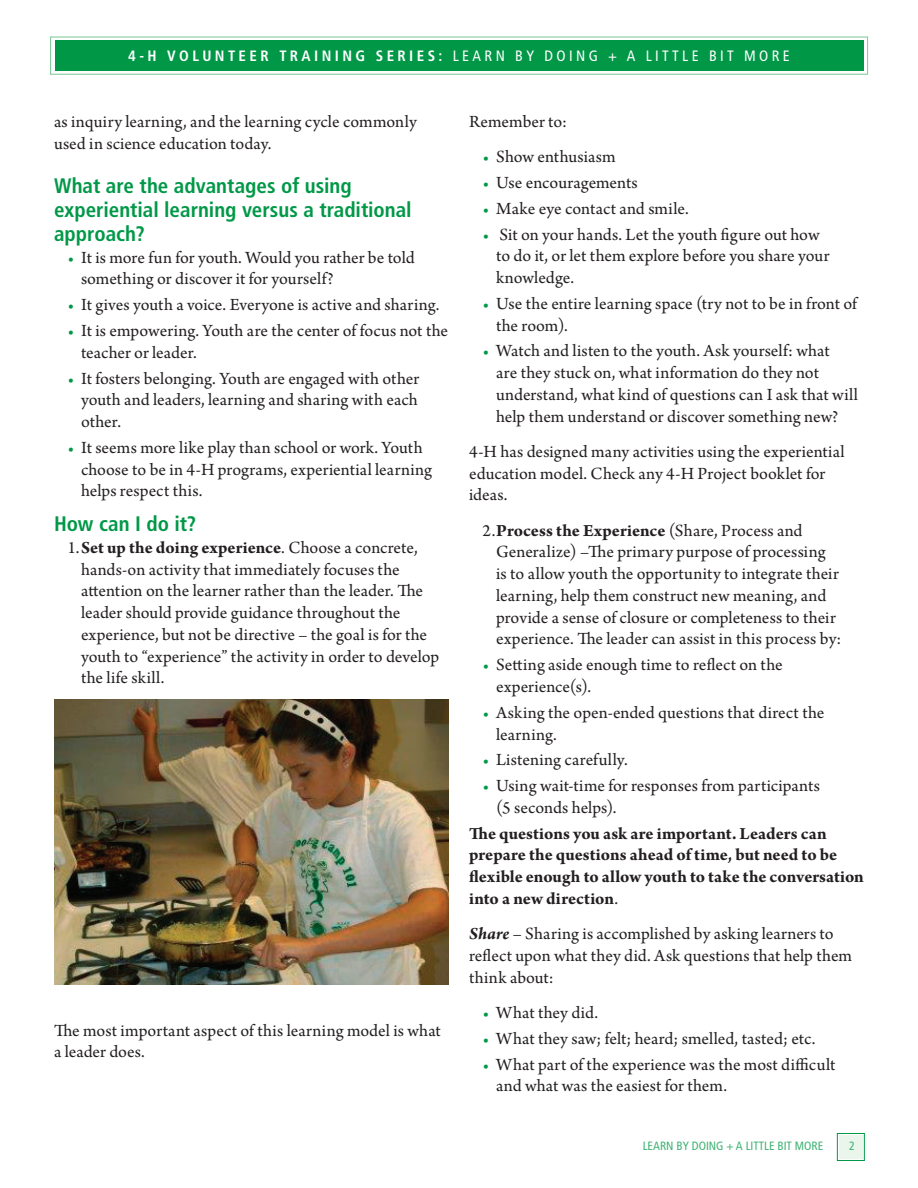
<style>
.page{position:relative;width:918px;height:1188px;background:#fff}
.page>*{position:absolute;margin:0;border:0;box-sizing:border-box;transform-origin:0 0}
._06_subhead{font:700 condensed 21px/24px "Frutiger LT Std";color:#009847}
._02_text{font:18px/21.8px "Arno Pro";color:#231f20}
._02_text-2{font:700 18px/21.8px "Arno Pro";color:#231f20}
.t1{font:700 condensed 15px "Frutiger";letter-spacing:.225em;color:#fff}
.running_head{font:condensed 12px "Frutiger";color:#3eb273}
.s1{font-weight:400}
.s2{color:#009847}
.s3{font-weight:700}
.s4{font-weight:700;font-style:italic}
</style>
<div class="page">
<div style="left:837px;top:1133px;width:28px;height:28px;border:1px solid #009847"></div>
<div style="left:839px;top:1135px;width:24px;height:24px;background:#eaf5ec"></div>
<div style="left:55px;top:40px;width:808px;height:31px;background:#009847"></div>
<div style="left:50px;top:36px;width:818px;height:39px;border:1px solid #87cd9f"></div>
<img style="left:54px;top:700px;width:395px;height:285px">
<p class="t1" style="left:128px;top:47px;width:663px">4-H VOLUNTEER TRAINING SERIES: <span class="s1">LEARN BY DOING + A LITTLE BIT MORE</span></p>
<p class="_02_text" style="left:54px;top:112px;width:364px">as inquiry learning, and the learning cycle commonly used in science education today.</p>
<p class="_06_subhead" style="left:54px;top:174px;width:359px">What are the advantages of using experiential learning versus a traditional approach?</p>
<p class="_02_text" style="left:81px;top:247px;width:335px;text-indent:-14px"><span class="s2">•</span> It is more fun for youth. Would you rather be told something or discover it for yourself?</p>
<p class="_02_text" style="left:68px;top:295px;width:373px"><span class="s2">•</span> It gives youth a voice. Everyone is active and sharing.</p>
<p class="_02_text" style="left:81px;top:321px;width:369px;text-indent:-14px"><span class="s2">•</span> It is empowering. Youth are the center of focus not the teacher or leader.</p>
<p class="_02_text" style="left:81px;top:368px;width:340px;text-align:justify;text-indent:-14px"><span class="s2">•</span> It fosters belonging. Youth are engaged with other youth and leaders, learning and sharing with each other.</p>
<p class="_02_text" style="left:81px;top:438px;width:353px;text-indent:-14px"><span class="s2">•</span> It seems more like play than school or work. Youth choose to be in 4-H programs, experiential learning helps respect this.</p>
<p class="_06_subhead" style="left:54px;top:512px;width:144px">How can I do it?</p>
<p class="_02_text" style="left:81px;top:538px;width:360px;text-indent:-14px">1.<span class="s3">Set up the doing experience</span>. Choose a concrete, hands-on activity that immediately focuses the attention on the learner rather than the leader. The leader should provide guidance throughout the experience, but not be directive – the goal is for the youth to “experience” the activity in order to develop the life skill.</p>
<p class="_02_text" style="left:54px;top:1020px;width:388px">The most important aspect of this learning model is what a leader does.</p>
<p class="_02_text" style="left:469px;top:112px;width:99px">Remember to:</p>
<p class="_02_text" style="left:483px;top:147px;width:134px"><span class="s2">•</span> Show enthusiasm</p>
<p class="_02_text" style="left:483px;top:173px;width:157px"><span class="s2">•</span> Use encouragements</p>
<p class="_02_text" style="left:483px;top:198px;width:208px"><span class="s2">•</span> Make eye contact and smile.</p>
<p class="_02_text" style="left:496px;top:224px;width:335px;text-indent:-14px"><span class="s2">•</span> Sit on your hands. Let the youth figure out how to do it, or let them explore before you share your knowledge.</p>
<p class="_02_text" style="left:496px;top:294px;width:362px;text-indent:-14px"><span class="s2">•</span> Use the entire learning space (try not to be in front of the room).</p>
<p class="_02_text" style="left:496px;top:341px;width:363px;text-indent:-14px"><span class="s2">•</span> Watch and listen to the youth. Ask yourself: what<br>are they stuck on, what information do they not understand, what kind of questions can I ask that will help them understand or discover something new?</p>
<p class="_02_text" style="left:469px;top:442px;width:377px">4-H has designed many activities using the experiential education model. Check any 4-H Project booklet for ideas.</p>
<p class="_02_text" style="left:496px;top:520px;width:347px;text-indent:-14px">2.<span class="s3">Process the Experience</span> (Share, Process and Generalize) –The primary purpose of processing<br>is to allow youth the opportunity to integrate their learning, help them construct new meaning, and provide a sense of closure or completeness to their experience. The leader can assist in this process by:</p>
<p class="_02_text" style="left:496px;top:655px;width:288px;text-indent:-14px"><span class="s2">•</span> Setting aside enough time to reflect on the experience(s).</p>
<p class="_02_text" style="left:496px;top:702px;width:330px;text-indent:-14px"><span class="s2">•</span> Asking the open-ended questions that direct the learning.</p>
<p class="_02_text" style="left:483px;top:750px;width:147px"><span class="s2">•</span> Listening carefully.</p>
<p class="_02_text" style="left:496px;top:776px;width:325px;text-indent:-14px"><span class="s2">•</span> Using wait-time for responses from participants (5 seconds helps).</p>
<p class="_02_text-2" style="left:469px;top:823px;width:396px">The questions you ask are important. Leaders can prepare the questions ahead of time, but need to be flexible enough to allow youth to take the conversation into a new direction<span class="s1">.</span></p>
<p class="_02_text" style="left:469px;top:924px;width:385px"><span class="s4">Share</span> – Sharing is accomplished by asking learners to reflect upon what they did. Ask questions that help them think about:</p>
<p class="_02_text" style="left:483px;top:1003px;width:117px"><span class="s2">•</span> What they did.</p>
<p class="_02_text" style="left:483px;top:1028px;width:334px"><span class="s2">•</span> What they saw; felt; heard; smelled, tasted; etc.</p>
<p class="_02_text" style="left:496px;top:1054px;width:341px;text-indent:-14px"><span class="s2">•</span> What part of the experience was the most difficult and what was the easiest for them.</p>
<p class="running_head" style="left:643px;top:1139px;width:182px">LEARN BY DOING + A LITTLE BIT MORE</p>
<p class="running_head" style="left:849px;top:1139px;width:7px">2</p>
</div>
